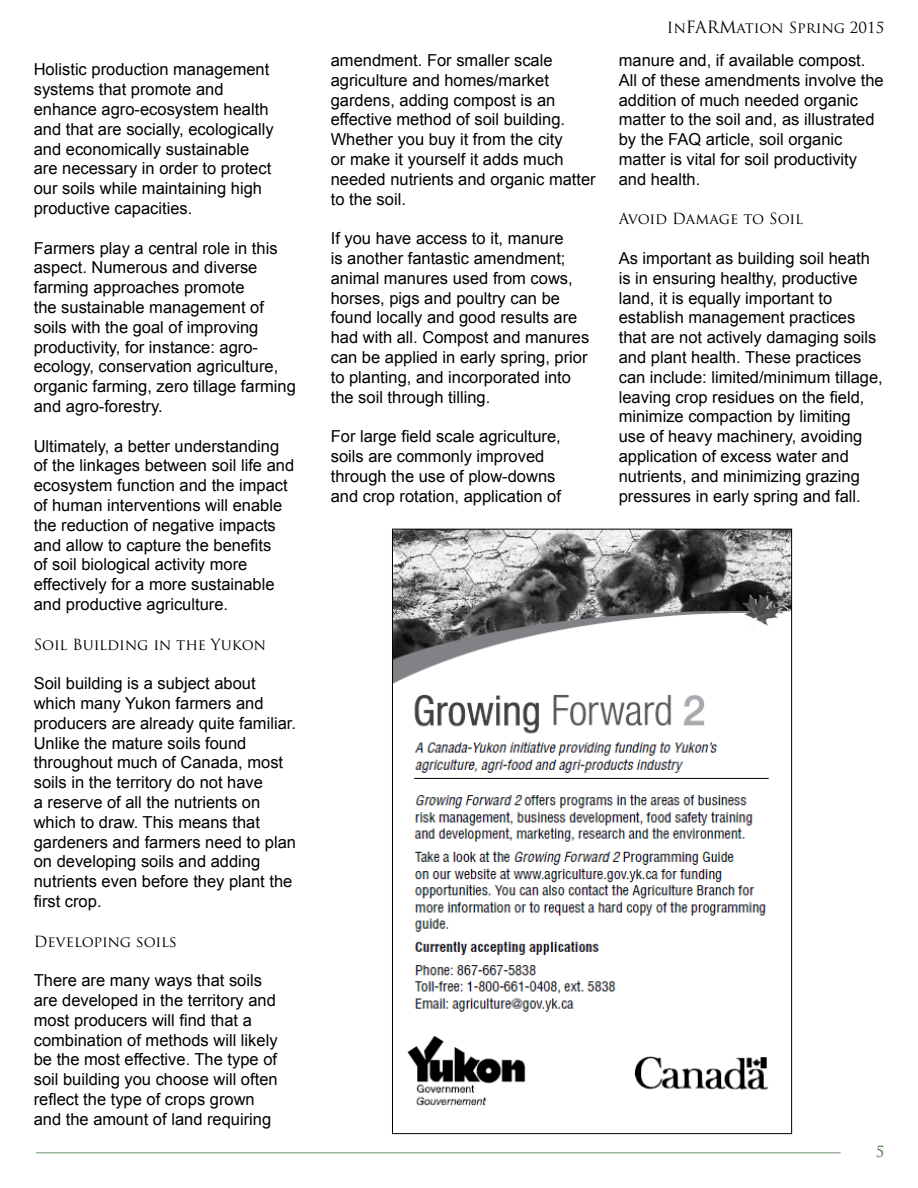
<style>
.page{position:relative;width:918px;height:1188px;background:#fff}
.page>*{position:absolute;margin:0;border:0;box-sizing:border-box;transform-origin:0 0}
.t1{font:16.5px/19.8px "Arial";color:#000}
.t2{font:15px "Trajan Pro";letter-spacing:-.01em;color:#000}
.t3{font:15px "Trajan Pro";color:#406c3a}
.s1{font-size:16.5px}
</style>
<div class="page">
<hr style="left:36px;top:1152px;width:805px;height:2px;background:#406c3a">
<img style="left:394px;top:531px;width:396px;height:575px">
<p class="t1" style="left:34px;top:60px;width:241px">Holistic production management systems that promote and enhance agro-ecosystem health and that are socially, ecologically and economically sustainable are necessary in order to protect our soils while maintaining high productive capacities.</p>
<p class="t1" style="left:34px;top:238px;width:264px">Farmers play a central role in this aspect. Numerous and diverse farming approaches promote<br>the sustainable management of soils with the goal of improving productivity, for instance: agro&shy;ecology, conservation agriculture, organic farming, zero tillage farming and agro-forestry.</p>
<p class="t1" style="left:34px;top:436px;width:262px">Ultimately, a better understanding of the linkages between soil life and ecosystem function and the impact of human interventions will enable the reduction of negative impacts and allow to capture the benefits<br>of soil biological activity more effectively for a more sustainable and productive agriculture.</p>
<p class="t2" style="left:34px;top:635px;width:234px">Soil Building in the Yukon</p>
<p class="t1" style="left:34px;top:674px;width:264px">Soil building is a subject about which many Yukon farmers and producers are already quite familiar.<br>Unlike the mature soils found throughout much of Canada, most soils in the territory do not have<br>a reserve of all the nutrients on which to draw. This means that gardeners and farmers need to plan on developing soils and adding nutrients even before they plant the first crop.</p>
<p class="t2" style="left:34px;top:932px;width:145px">Developing soils</p>
<p class="t1" style="left:34px;top:971px;width:245px">There are many ways that soils are developed in the territory and most producers will find that a combination of methods will likely be the most effective. The type of soil building you choose will often reflect the type of crops grown and the amount of land requiring</p>
<p class="t1" style="left:331px;top:50px;width:267px">amendment. For smaller scale agriculture and homes/market gardens, adding compost is an effective method of soil building.<br>Whether you buy it from the city<br>or make it yourself it adds much needed nutrients and organic matter to the soil.</p>
<p class="t1" style="left:331px;top:229px;width:260px">If you have access to it, manure<br>is another fantastic amendment; animal manures used from cows, horses, pigs and poultry can be found locally and good results are had with all. Compost and manures can be applied in early spring, prior to planting, and incorporated into the soil through tilling.</p>
<p class="t1" style="left:331px;top:427px;width:232px">For large field scale agriculture, soils are commonly improved through the use of plow-downs and crop rotation, application of</p>
<p class="t2" style="left:667px;top:18px;width:219px">In<span class="s1">FARM</span>ation Spring 2015</p>
<p class="t1" style="left:619px;top:50px;width:267px">manure and, if available compost.<br>All of these amendments involve the addition of much needed organic matter to the soil and, as illustrated by the FAQ article, soil organic matter is vital for soil productivity and health.</p>
<p class="t2" style="left:619px;top:209px;width:186px">Avoid Damage to Soil</p>
<p class="t1" style="left:619px;top:248px;width:266px">As important as building soil heath is in ensuring healthy, productive land, it is equally important to establish management practices that are not actively damaging soils and plant health. These practices can include: limited/minimum tillage, leaving crop residues on the field, minimize compaction by limiting<br>use of heavy machinery, avoiding application of excess water and nutrients, and minimizing grazing pressures in early spring and fall.</p>
<p class="t3" style="left:876px;top:1142px;width:10px">5</p>
</div>
